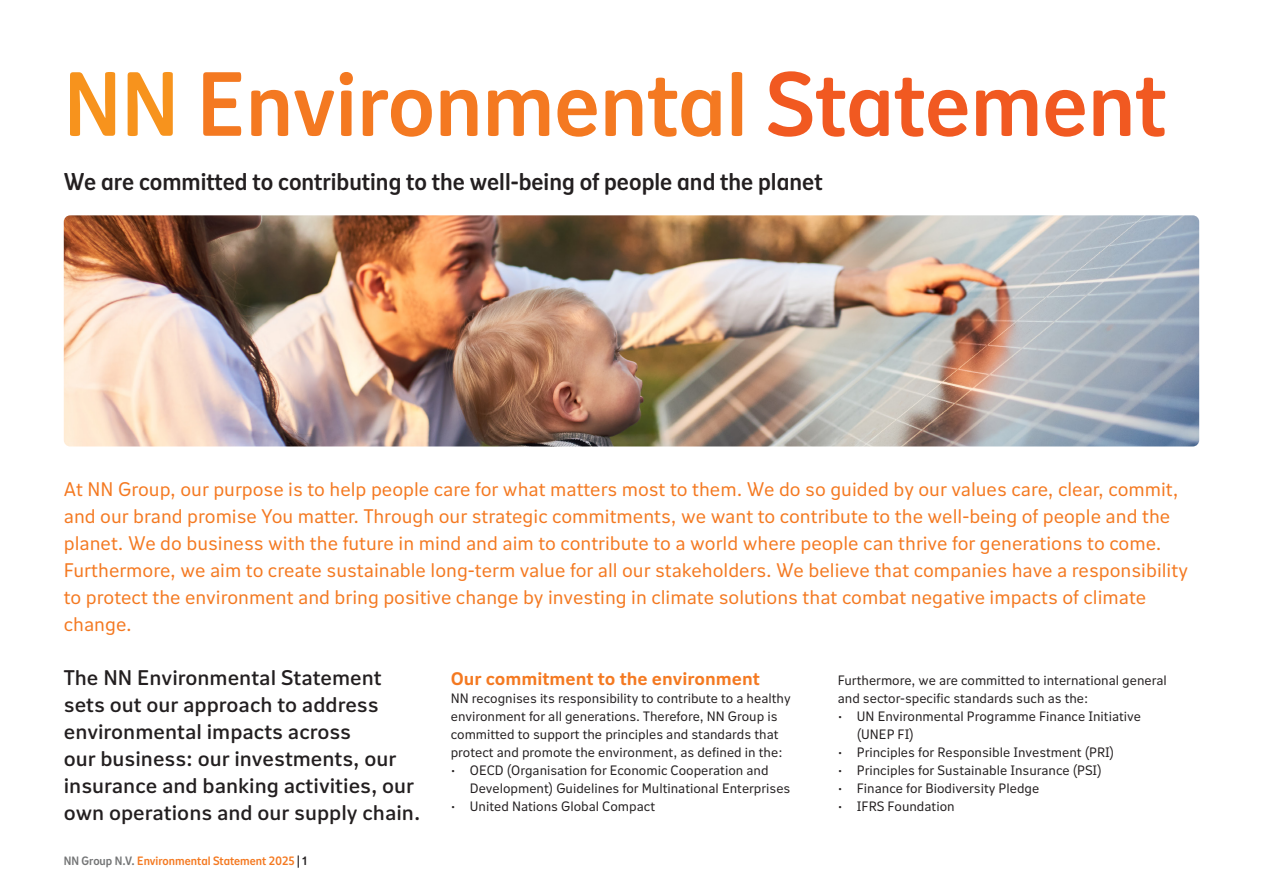
<style>
.page{position:relative;width:1263px;height:893px;background:#fff}
.page>*{position:absolute;margin:0;border:0;box-sizing:border-box;transform-origin:0 0}
.NN_A4_Main_heading_60pt_5_words{font:90px "NN Nitti Grotesk Heading";color:#f47921}
.NN_A4_Subtitle_16pt{font:24px "NN Nitti Grotesk Heading";color:#231f20}
.NN_A4_Introduction_14pt{font:500 21px/27px "NN Nitti Grotesk Text";color:#231f20}
.NN_A4_Preface_15pt{font:19.5px/27px "NN Nitti Grotesk Text";color:#f47921}
.NN_A4_Introduction_14pt-2{font:700 18px "NN Nitti Grotesk Text";color:#f47921}
.NN_A4_Bodytext_10pt{font:13.5px/18px "NN Nitti Grotesk Text";color:#231f20}
.t1{font:12px "NN Nitti Grotesk Heading";color:#f47921}
.s1{color:#f7931d}
.s2{color:#f15921}
.s3{color:#737475}
.s4{color:#231f20}
</style>
<div class="page">
<img style="left:64px;top:215px;width:1135px;height:231px">
<p class="NN_A4_Main_heading_60pt_5_words" style="left:64px;top:40px;width:1104px"><span class="s1">NN</span> Environmental <span class="s2">Statement</span></p>
<p class="NN_A4_Subtitle_16pt" style="left:64px;top:164px;width:760px">We are committed to contributing to the well-being of people and the planet</p>
<p class="NN_A4_Preface_15pt" style="left:64px;top:475px;width:1126px">At NN Group, our purpose is to help people care for what matters most to them. We do so guided by our values care, clear, commit, and our brand promise You matter. Through our strategic commitments, we want to contribute to the well-being of people and the planet. We do business with the future in mind and aim to contribute to a world where people can thrive for generations to come.<br>Furthermore, we aim to create sustainable long-term value for all our stakeholders. We believe that companies have a responsibility to protect the environment and bring positive change by investing in climate solutions that combat negative impacts of climate change.</p>
<p class="NN_A4_Introduction_14pt" style="left:64px;top:663px;width:358px">The NN Environmental Statement sets out our approach to address environmental impacts across<br>our business: our investments, our insurance and banking activities, our own operations and our supply chain.</p>
<p class="NN_A4_Introduction_14pt-2" style="left:451px;top:665px;width:311px">Our commitment to the environment</p>
<p class="NN_A4_Bodytext_10pt" style="left:838px;top:670px;width:331px">Furthermore, we are committed to international general and sector-specific standards such as the:</p>
<p class="NN_A4_Bodytext_10pt" style="left:857px;top:706px;width:286px;text-indent:-19px">• UN Environmental Programme Finance Initiative (UNEP FI)</p>
<p class="NN_A4_Bodytext_10pt" style="left:838px;top:742px;width:278px">• Principles for Responsible Investment (PRI)</p>
<p class="NN_A4_Bodytext_10pt" style="left:838px;top:760px;width:265px">• Principles for Sustainable Insurance (PSI)</p>
<p class="NN_A4_Bodytext_10pt" style="left:838px;top:778px;width:203px">• Finance for Biodiversity Pledge</p>
<p class="NN_A4_Bodytext_10pt" style="left:838px;top:796px;width:118px">• IFRS Foundation</p>
<p class="NN_A4_Bodytext_10pt" style="left:451px;top:688px;width:341px">NN recognises its responsibility to contribute to a healthy environment for all generations. Therefore, NN Group is committed to support the principles and standards that protect and promote the environment, as defined in the:</p>
<p class="NN_A4_Bodytext_10pt" style="left:470px;top:760px;width:322px;text-indent:-19px">• OECD (Organisation for Economic Cooperation and<br>Development) Guidelines for Multinational Enterprises</p>
<p class="NN_A4_Bodytext_10pt" style="left:451px;top:796px;width:206px">• United Nations Global Compact</p>
<p class="t1" style="left:64px;top:852px;width:245px"><span class="s3">NN Group N.V.</span> Environmental Statement 2025 <span class="s4">| 1</span></p>
</div>
